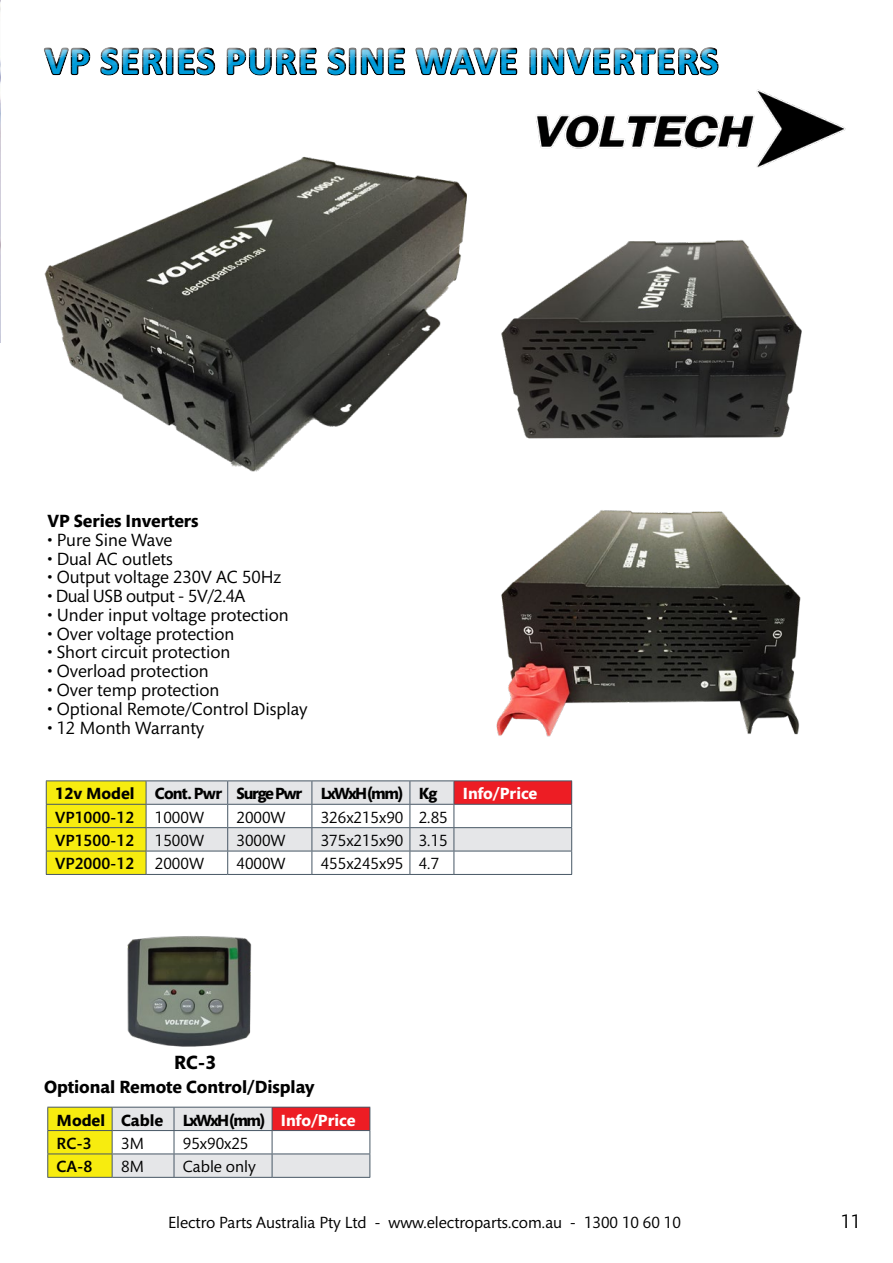
<style>
.page{position:relative;width:893px;height:1263px;background:#fff}
.page>*{position:absolute;margin:0;border:0;box-sizing:border-box;transform-origin:0 0}
.t1{font:700 39px "Calibri";letter-spacing:.04em;color:#009bd9}
.t2{font:700 19.5px "Mundo Sans Std";color:#000}
.t3{font:19.5px "Mundo Sans Std";color:#000}
.t4{font:18px "Mundo Sans Std";color:#000}
.t5{font:700 18px "Mundo Sans Std";color:#000}
.t6{font:18px "Mundo Sans Std";letter-spacing:-.025em;color:#000}
.t7{font:16.5px "Mundo Sans Std";color:#000}
.t8{font:500 16.5px "Mundo Sans Std";color:#000}
.t9{font:700 16.5px "Mundo Sans Std";letter-spacing:-.05em;color:#000}
.t10{font:700 16.5px/23.4px "Mundo Sans Std";color:#000}
.t11{font:700 16.5px "Mundo Sans Std";color:#fff}
.s1{font-weight:400}
.s2{color:#fff}
.s3{font-weight:500}
</style>
<div class="page">
<img style="left:0;top:0;width:1px;height:342px">
<div style="left:43px;top:42px;width:687px;height:45px;background:#fff;opacity:.75"></div>
<hr style="left:46px;top:780px;width:100px;height:1px;background:#475765">
<hr style="left:146px;top:780px;width:82px;height:1px;background:#475765">
<hr style="left:228px;top:780px;width:84px;height:1px;background:#475765">
<hr style="left:312px;top:780px;width:98px;height:1px;background:#475765">
<hr style="left:410px;top:780px;width:44px;height:1px;background:#475765">
<hr style="left:454px;top:780px;width:118px;height:1px;background:#475765">
<svg style="left:46px;top:781px;width:526px;height:93px"></svg>
<hr style="left:46px;top:874px;width:100px;height:1px;background:#475765">
<hr style="left:146px;top:874px;width:82px;height:1px;background:#475765">
<hr style="left:228px;top:874px;width:84px;height:1px;background:#475765">
<hr style="left:312px;top:874px;width:98px;height:1px;background:#475765">
<hr style="left:410px;top:874px;width:44px;height:1px;background:#475765">
<hr style="left:454px;top:874px;width:118px;height:1px;background:#475765">
<svg style="left:47px;top:1107px;width:324px;height:70px"></svg>
<hr style="left:47px;top:1177px;width:65px;height:1px;background:#475765">
<hr style="left:112px;top:1177px;width:62px;height:1px;background:#475765">
<hr style="left:174px;top:1177px;width:98px;height:1px;background:#475765">
<hr style="left:272px;top:1177px;width:98px;height:1px;background:#475765">
<img style="left:44px;top:156px;width:423px;height:316px">
<img style="left:461px;top:198px;width:341px;height:274px">
<img style="left:529px;top:83px;width:317px;height:85px">
<img style="left:127px;top:936px;width:125px;height:111px">
<img style="left:486px;top:468px;width:316px;height:269px">
<h1 class="t1" style="left:45px;top:33px;width:675px">VP SERIES PURE SINE WAVE INVERTERS</h1>
<p class="t5" style="left:47px;top:511px;width:153px">VP Series Inverters</p>
<p class="t4" style="left:47px;top:530px;width:127px">• Pure Sine Wave</p>
<p class="t4" style="left:47px;top:549px;width:127px">• Dual AC outlets</p>
<p class="t4" style="left:47px;top:568px;width:235px">• Output voltage 230V AC 50Hz</p>
<p class="t6" style="left:47px;top:586px;width:200px">• Dual USB output - 5V/2.4A</p>
<p class="t4" style="left:47px;top:605px;width:243px">• Under input voltage protection</p>
<p class="t4" style="left:47px;top:624px;width:188px">• Over voltage protection</p>
<p class="t4" style="left:47px;top:643px;width:184px">• Short circuit protection</p>
<p class="t4" style="left:47px;top:661px;width:163px">• Overload protection</p>
<p class="t4" style="left:47px;top:680px;width:174px">• Over temp protection</p>
<p class="t4" style="left:47px;top:699px;width:262px">• Optional Remote/Control Display</p>
<p class="t4" style="left:47px;top:718px;width:159px">• 12 Month Warranty</p>
<p class="t9" style="left:55px;top:785px;width:384px">12v Model Cont. Pwr Surge Pwr LxWxH (mm) Kg</p>
<p class="t11" style="left:463px;top:785px;width:76px">Info/Price</p>
<p class="t8" style="left:55px;top:808px;width:150px">VP1000-12 <span class="s1">1000W</span></p>
<p class="t7" style="left:237px;top:808px;width:51px">2000W</p>
<p class="t7" style="left:321px;top:808px;width:129px">326x215x90 2.85</p>
<p class="t8" style="left:55px;top:831px;width:150px">VP1500-12 <span class="s1">1500W</span></p>
<p class="t7" style="left:237px;top:832px;width:51px">3000W</p>
<p class="t7" style="left:321px;top:832px;width:129px">375x215x90 3.15</p>
<p class="t8" style="left:55px;top:855px;width:150px">VP2000-12 <span class="s1">2000W</span></p>
<p class="t7" style="left:237px;top:855px;width:51px">4000W</p>
<p class="t7" style="left:321px;top:855px;width:120px">455x245x95 4.7</p>
<p class="t2" style="left:174px;top:1052px;width:44px">RC-3</p>
<p class="t5" style="left:44px;top:1077px;width:272px">Optional Remote Control/Display</p>
<p class="t10" style="left:57px;top:1109px;width:300px">Model Cable LxWxH (mm) <span class="s2">Info/Price<br></span><span class="s3">RC-3</span></p>
<p class="t7" style="left:121px;top:1134px;width:25px">3M</p>
<p class="t7" style="left:183px;top:1134px;width:67px">95x90x25</p>
<p class="t8" style="left:57px;top:1158px;width:37px">CA-8</p>
<p class="t7" style="left:121px;top:1158px;width:25px">8M</p>
<p class="t7" style="left:183px;top:1158px;width:75px">Cable only</p>
<p class="t7" style="left:168px;top:1213px;width:514px">Electro Parts Australia Pty Ltd - www.electroparts.com.au - 1300 10 60 10</p>
<p class="t3" style="left:841px;top:1211px;width:22px">11</p>
</div>
